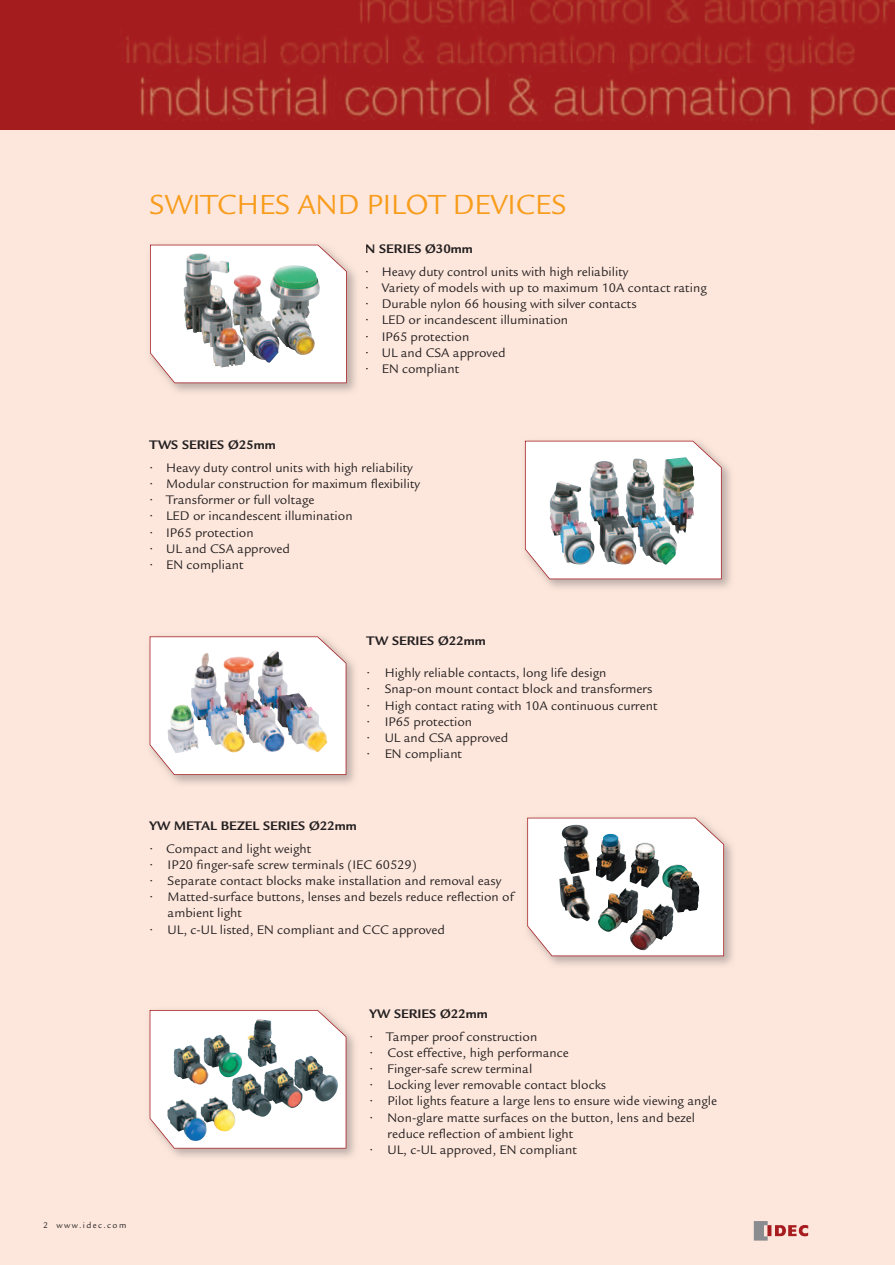
<style>
.page{position:relative;width:895px;height:1265px;background:#fff}
.page>*{position:absolute;margin:0;border:0;box-sizing:border-box;transform-origin:0 0}
.t1{font:30px "Legacy Sans";color:#f89c1c}
.t2{font:13.5px/16.2px "Legacy Sans";color:#231f20}
.t3{font:700 13.5px "Legacy Sans";color:#231f20}
.t4{font:13.5px/16.2px "Legacy Sans";color:#221715;text-align:justify}
.t5{font:9px "Legacy Sans";letter-spacing:.15em;color:#231f20}
.s1{font-weight:700;color:#221715}
.s2{font-weight:700}
</style>
<div class="page">
<div style="left:0;top:0;width:894px;height:1264px;background:#fde7dc"></div>
<img style="left:0;top:0;width:895px;height:130px">
<img style="left:753px;top:1221px;width:13px;height:19px">
<img style="left:766px;top:1221px;width:43px;height:19px">
<img style="left:524px;top:441px;width:207px;height:147px">
<img style="left:525px;top:440px;width:196px;height:139px">
<img style="left:149px;top:636px;width:206px;height:148px">
<img style="left:150px;top:636px;width:196px;height:139px">
<img style="left:546px;top:839px;width:187px;height:126px">
<svg style="left:527px;top:817px;width:197px;height:139px;background:#c9c6c5"></svg>
<img style="left:149px;top:1010px;width:206px;height:147px">
<img style="left:150px;top:1009px;width:196px;height:139px">
<img style="left:150px;top:245px;width:197px;height:138px">
<h1 class="t1" style="left:150px;top:193px;width:418px">SWITCHES AND PILOT DEVICES</h1>
<p class="t2" style="left:381px;top:239px;width:248px;line-height:22.5px;text-indent:-16px"><span class="s1">N</span> <span class="s2">SERIES Ø30mm<br></span>Heavy duty control units with high reliability</p>
<p class="t2" style="left:381px;top:281px;width:326px">Variety of models with up to maximum 10A contact rating<br>Durable nylon 66 housing with silver contacts<br>LED or incandescent illumination<br>IP65 protection<br>UL and CSA approved<br>EN compliant</p>
<p class="t4" style="left:365px;top:265px;width:5px">• • • • • • •</p>
<p class="t3" style="left:150px;top:440px;width:128px">TWS SERIES Ø25mm</p>
<p class="t2" style="left:150px;top:461px;width:264px">• Heavy duty control units with high reliability</p>
<p class="t2" style="left:150px;top:477px;width:272px">• Modular construction for maximum flexibility</p>
<p class="t2" style="left:150px;top:493px;width:166px">• Transformer or full voltage</p>
<p class="t2" style="left:150px;top:509px;width:204px">• LED or incandescent illumination</p>
<p class="t2" style="left:150px;top:525px;width:106px">• IP65 protection</p>
<p class="t2" style="left:150px;top:542px;width:142px">• UL and CSA approved</p>
<p class="t2" style="left:150px;top:558px;width:95px">• EN compliant</p>
<p class="t3" style="left:366px;top:635px;width:121px">TW SERIES Ø22mm</p>
<p class="t2" style="left:366px;top:666px;width:241px">• Highly reliable contacts, long life design</p>
<p class="t2" style="left:366px;top:682px;width:287px">• Snap-on mount contact block and transformers</p>
<p class="t2" style="left:366px;top:698px;width:292px">• High contact rating with 10A continuous current</p>
<p class="t2" style="left:366px;top:715px;width:107px">• IP65 protection</p>
<p class="t2" style="left:366px;top:731px;width:143px">• UL and CSA approved</p>
<p class="t2" style="left:366px;top:747px;width:97px">• EN compliant</p>
<p class="t3" style="left:150px;top:820px;width:209px">YW METAL BEZEL SERIES Ø22mm</p>
<p class="t2" style="left:150px;top:841px;width:163px">• Compact and light weight</p>
<p class="t2" style="left:150px;top:857px;width:268px">• IP20 finger-safe screw terminals (IEC 60529)</p>
<p class="t2" style="left:150px;top:874px;width:353px">• Separate contact blocks make installation and removal easy</p>
<p class="t2" style="left:168px;top:890px;width:347px;text-indent:-18px">• Matted-surface buttons, lenses and bezels reduce reflection of ambient light</p>
<p class="t2" style="left:150px;top:922px;width:297px">• UL, c-UL listed, EN compliant and CCC approved</p>
<p class="t5" style="left:43px;top:1221px;width:85px">2 www.idec.com</p>
<p class="t3" style="left:369px;top:1008px;width:120px">YW SERIES Ø22mm</p>
<p class="t2" style="left:369px;top:1029px;width:169px">• Tamper proof construction</p>
<p class="t2" style="left:369px;top:1045px;width:201px">• Cost effective, high performance</p>
<p class="t2" style="left:369px;top:1061px;width:164px">• Finger-safe screw terminal</p>
<p class="t2" style="left:369px;top:1078px;width:238px">• Locking lever removable contact blocks</p>
<p class="t2" style="left:369px;top:1094px;width:349px">• Pilot lights feature a large lens to ensure wide viewing angle</p>
<p class="t2" style="left:387px;top:1110px;width:309px;text-indent:-18px">• Non-glare matte surfaces on the button, lens and bezel reduce reflection of ambient light</p>
<p class="t2" style="left:369px;top:1142px;width:209px">• UL, c-UL approved, EN compliant</p>
</div>
